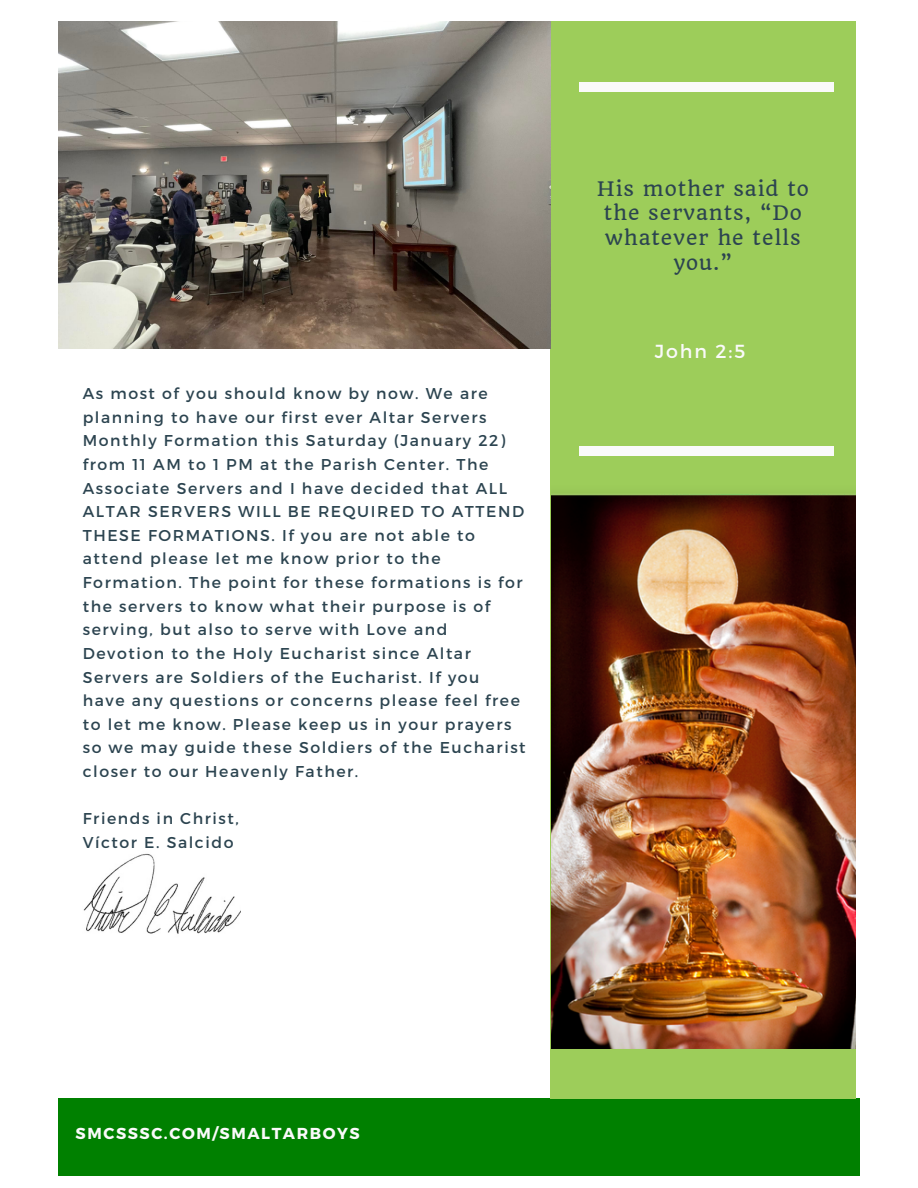
<style>
.page{position:relative;width:918px;height:1188px;background:#fff}
.page>*{position:absolute;margin:0;border:0;box-sizing:border-box;transform-origin:0 0}
.t1{font:19.5px/24.8px "Quando";letter-spacing:.05em;color:#2c4450;text-align:center}
.t2{font:18.9px "Montserrat";color:#fafafa}
.t3{font:700 15.9px "Montserrat";letter-spacing:.1em;color:#fafafa}
.t4{font:15.75px/23.7px "Montserrat";letter-spacing:.1em;color:#2c4450}
</style>
<div class="page">
<div style="left:58px;top:1099px;width:801px;height:76px;background:#008000"></div>
<div style="left:551px;top:21px;width:304px;height:1078px;background:#9dcd5a"></div>
<img style="left:58px;top:21px;width:493px;height:328px">
<div style="left:580px;top:83px;width:254px;height:9px;background:#fafafa"></div>
<div style="left:579px;top:447px;width:254px;height:9px;background:#fafafa"></div>
<img style="left:83px;top:853px;width:157px;height:81px">
<img style="left:551px;top:494px;width:304px;height:554px">
<p class="t4" style="left:83px;top:381px;width:444px">As most of you should know by now. We are planning to have our first ever Altar Servers Monthly Formation this Saturday (January 22) from 11 AM to 1 PM at the Parish Center. The Associate Servers and I have decided that ALL ALTAR SERVERS WILL BE REQUIRED TO ATTEND THESE FORMATIONS. If you are not able to attend please let me know prior to the Formation. The point for these formations is for the servers to know what their purpose is of serving, but also to serve with Love and Devotion to the Holy Eucharist since Altar Servers are Soldiers of the Eucharist. If you<br>have any questions or concerns please feel free to let me know. Please keep us in your prayers so we may guide these Soldiers of the Eucharist closer to our Heavenly Father.</p>
<p class="t4" style="left:83px;top:806px;width:158px">Friends in Christ,</p>
<p class="t4" style="left:83px;top:830px;width:152px">Víctor E. Salcido</p>
<p class="t1" style="left:597px;top:176px;width:214px">His mother said to the servants, “Do whatever he tells you.”</p>
<p class="t2" style="left:655px;top:339px;width:92px">John 2:5</p>
<p class="t3" style="left:76px;top:1123px;width:286px">SMCSSSC.COM/SMALTARBOYS</p>
</div>
